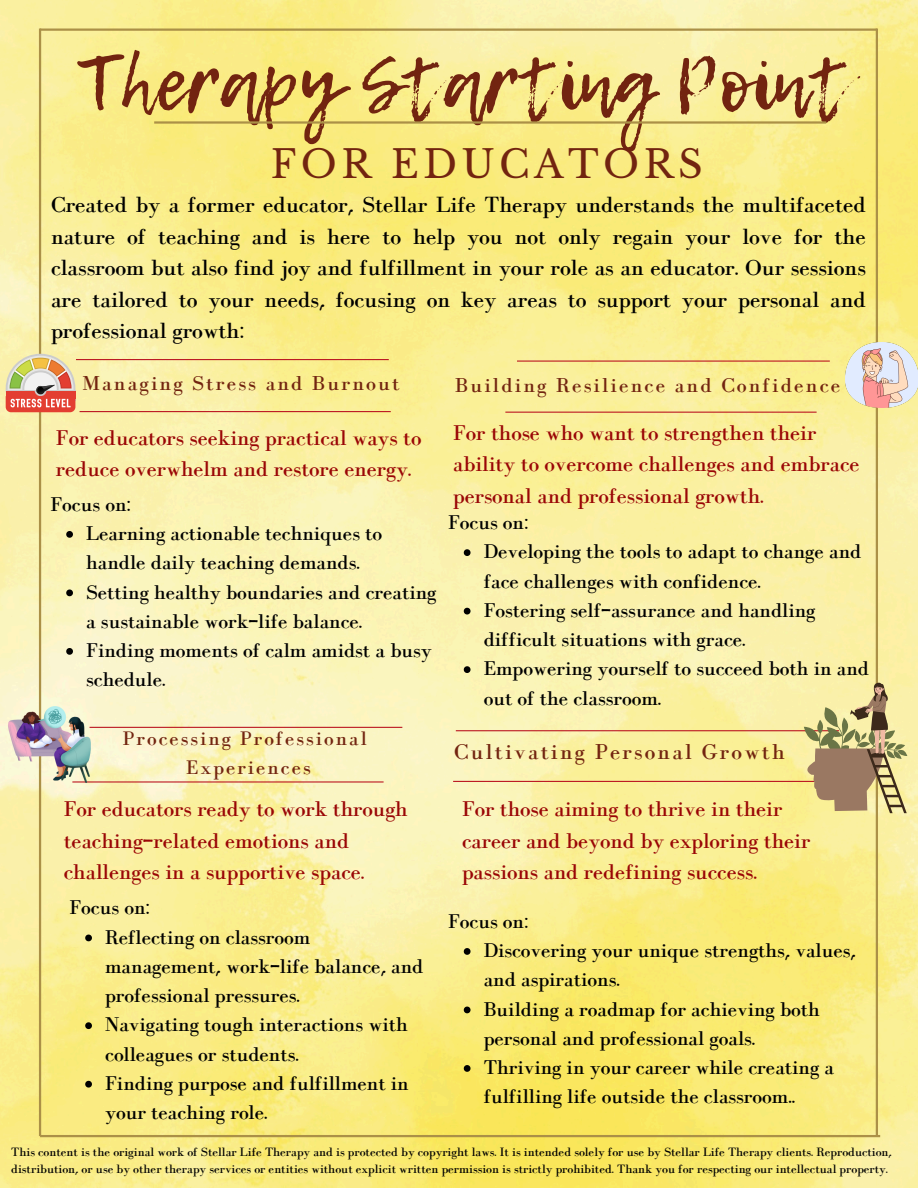
<style>
.page{position:relative;width:918px;height:1188px;background:#fff}
.page>*{position:absolute;margin:0;border:0;box-sizing:border-box;transform-origin:0 0}
.t1{font:76.35px "Lemon Tuesday";color:#722410}
.t2{font:38.25px "Libre Baskerville";letter-spacing:.115em;color:#722410}
.t3{font:23.25px/31.5px "EFT Lemonade";color:#000;text-align:justify}
.t4{font:22.8px "EFT Lemonade";letter-spacing:.1em;color:#722410}
.t5{font:22.5px/31.5px "EFT Lemonade";color:#9a0606}
.t6{font:21.3px "EFT Lemonade";letter-spacing:.1em;color:#722410}
.t7{font:21px/29.2px "EFT Lemonade";color:#000}
.t8{font:20.7px/29px "EFT Lemonade";letter-spacing:.1em;color:#722410;text-align:center}
.t9{font:12.75px/17px "EFT Lemonade";color:#000}
</style>
<div class="page">
<img style="left:0;top:0;width:918px;height:1188px">
<hr style="left:40px;top:29px;width:837px;height:2px;background:#ab9047">
<hr style="left:39px;top:29px;width:2px;height:1107px;background:#ab9047">
<hr style="left:40px;top:1135px;width:840px;height:2px;background:#ab9047">
<hr style="left:876px;top:29px;width:2px;height:1107px;background:#ab9047">
<hr style="left:154px;top:121px;width:672px;height:3px;background:#ab9047">
<hr style="left:80px;top:411px;width:311px;height:1px;background:#bc1823">
<hr style="left:76px;top:359px;width:313px;height:1px;background:#bc1823">
<hr style="left:505px;top:412px;width:312px;height:1px;background:#bc1823">
<hr style="left:517px;top:361px;width:313px;height:1px;background:#bc1823">
<hr style="left:72px;top:781px;width:312px;height:2px;background:#bc1823">
<hr style="left:90px;top:727px;width:312px;height:1px;background:#bc1823">
<hr style="left:453px;top:781px;width:384px;height:1px;background:#bc1823">
<hr style="left:456px;top:730px;width:383px;height:1px;background:#bc1823">
<svg style="left:6px;top:354px;width:69px;height:58px;background:#dda282"></svg>
<img style="left:845px;top:343px;width:73px;height:64px">
<img style="left:8px;top:707px;width:82px;height:75px">
<svg style="left:804px;top:682px;width:103px;height:131px;background:#c3b27f"></svg>
<svg style="left:464px;top:948px;width:7px;height:7px"></svg>
<svg style="left:464px;top:1007px;width:7px;height:6px"></svg>
<svg style="left:464px;top:1065px;width:7px;height:7px"></svg>
<svg style="left:85px;top:935px;width:7px;height:6px"></svg>
<svg style="left:85px;top:1022px;width:7px;height:7px"></svg>
<svg style="left:85px;top:1081px;width:7px;height:7px"></svg>
<svg style="left:464px;top:549px;width:7px;height:7px"></svg>
<svg style="left:464px;top:608px;width:7px;height:7px"></svg>
<svg style="left:464px;top:666px;width:7px;height:7px"></svg>
<svg style="left:66px;top:531px;width:7px;height:7px"></svg>
<svg style="left:66px;top:590px;width:7px;height:6px"></svg>
<svg style="left:66px;top:648px;width:7px;height:7px"></svg>
<p class="t1" style="left:79px;top:27px;width:772px">Therapy Starting Point</p>
<p class="t2" style="left:271px;top:141px;width:434px">FOR EDUCATORS</p>
<p class="t3" style="left:51px;top:190px;width:816px">Created by a former educator, Stellar Life Therapy understands the multifaceted nature of teaching and is here to help you not only regain your love for the classroom but also find joy and fulfillment in your role as an educator. Our sessions are tailored to your needs, focusing on key areas to support your personal and professional growth:</p>
<h3 class="t6" style="left:82px;top:370px;width:318px">Managing Stress and Burnout</h3>
<p class="t5" style="left:56px;top:423px;width:367px">For educators seeking practical ways to reduce overwhelm and restore energy.</p>
<p class="t7" style="left:50px;top:490px;width:82px">Focus on:</p>
<p class="t7" style="left:86px;top:520px;width:298px">Learning actionable techniques to handle daily teaching demands.</p>
<p class="t7" style="left:86px;top:578px;width:352px">Setting healthy boundaries and creating a sustainable work-life balance.</p>
<p class="t7" style="left:86px;top:637px;width:347px">Finding moments of calm amidst a busy schedule.</p>
<h1 class="t8" style="left:123px;top:725px;width:245px">Processing Professional<br>Experiences</h1>
<p class="t5" style="left:64px;top:794px;width:345px">For educators ready to work through teaching-related emotions and challenges in a supportive space.</p>
<p class="t7" style="left:69px;top:894px;width:82px">Focus on:</p>
<h3 class="t7" style="left:105px;top:923px;width:320px">Reflecting on classroom management, work-life balance, and professional pressures.</h3>
<h3 class="t7" style="left:105px;top:1011px;width:304px">Navigating tough interactions with colleagues or students.</h3>
<p class="t7" style="left:105px;top:1069px;width:305px">Finding purpose and fulfillment in your teaching role.</p>
<p class="t6" style="left:455px;top:372px;width:387px">Building Resilience and Confidence</p>
<h3 class="t5" style="left:453px;top:418px;width:408px">For those who want to strengthen their ability to overcome challenges and embrace personal and professional growth.</h3>
<h3 class="t7" style="left:448px;top:509px;width:82px">Focus on:</h3>
<h3 class="t7" style="left:484px;top:538px;width:379px">Developing the tools to adapt to change and face challenges with confidence.</h3>
<p class="t7" style="left:484px;top:596px;width:333px">Fostering self-assurance and handling difficult situations with grace.</p>
<p class="t7" style="left:484px;top:655px;width:387px">Empowering yourself to succeed both in and out of the classroom.</p>
<p class="t4" style="left:454px;top:737px;width:332px">Cultivating Personal Growth</p>
<p class="t5" style="left:462px;top:794px;width:350px">For those aiming to thrive in their career and beyond by exploring their passions and redefining success.</p>
<h2 class="t7" style="left:448px;top:907px;width:82px">Focus on:</h2>
<h3 class="t7" style="left:484px;top:937px;width:374px">Discovering your unique strengths, values, and aspirations.</h3>
<p class="t7" style="left:484px;top:995px;width:338px">Building a roadmap for achieving both personal and professional goals.</p>
<p class="t7" style="left:484px;top:1054px;width:352px">Thriving in your career while creating a fulfilling life outside the classroom..</p>
<p class="t9" style="left:11px;top:1144px;width:882px">This content is the original work of Stellar Life Therapy and is protected by copyright laws. It is intended solely for use by Stellar Life Therapy clients. Reproduction, distribution, or use by other therapy services or entities without explicit written permission is strictly prohibited. Thank you for respecting our intellectual property.</p>
</div>
